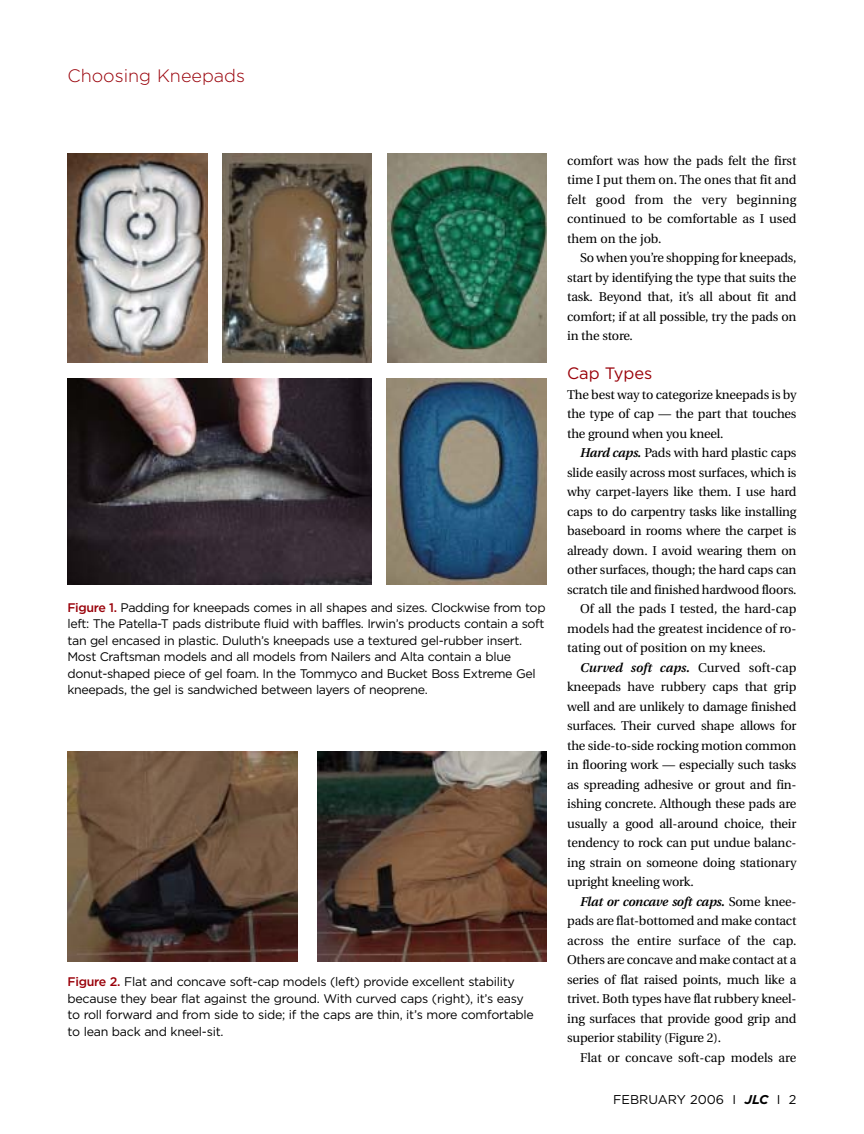
<style>
.page{position:relative;width:864px;height:1134px;background:#fff}
.page>*{position:absolute;margin:0;border:0;box-sizing:border-box;transform-origin:0 0}
.t1{font:300 18px "Gotham";color:#990009}
.t2{font:16.5px "Gotham";letter-spacing:-.005em;color:#990009}
.t3{font:12.75px/19.5px "Utopia";letter-spacing:-.015em;color:#000;text-align:justify}
.t4{font:italic 600 12.75px "Utopia";letter-spacing:-.015em;color:#000}
.t5{font:12.75px "Utopia";letter-spacing:.005em;color:#000}
.t6{font:italic 600 12.75px "Utopia";letter-spacing:.005em;color:#000}
.t7{font:12.75px "Gotham";color:#000}
.t8{font:12.45px/16.5px "Gotham";letter-spacing:-.03em;color:#000}
.s1{font-weight:500;color:#990009}
.s2{font-weight:600;font-style:italic}
.s3{font-weight:400;font-style:normal}
.s4{font-weight:700;font-style:italic}
</style>
<div class="page">
<img style="left:223px;top:154px;width:148px;height:209px">
<img style="left:68px;top:154px;width:140px;height:209px">
<img style="left:388px;top:154px;width:159px;height:209px">
<img style="left:68px;top:752px;width:229px;height:209px">
<img style="left:317px;top:752px;width:230px;height:209px">
<img style="left:68px;top:379px;width:303px;height:205px">
<img style="left:386px;top:379px;width:161px;height:205px">
<h1 class="t1" style="left:68px;top:69px;width:179px">Choosing Kneepads</h1>
<p class="t8" style="left:68px;top:600px;width:480px"><span class="s1">Figure 1.</span> Padding for kneepads comes in all shapes and sizes. Clockwise from top left: The Patella-T pads distribute fluid with baffles. Irwin’s products contain a soft tan gel encased in plastic. Duluth’s kneepads use a textured gel-rubber insert.<br>Most Craftsman models and all models from Nailers and Alta contain a blue donut-shaped piece of gel foam. In the Tommyco and Bucket Boss Extreme Gel kneepads, the gel is sandwiched between layers of neoprene.</p>
<p class="t8" style="left:68px;top:975px;width:468px"><span class="s1">Figure 2.</span> Flat and concave soft-cap models (left) provide excellent stability because they bear flat against the ground. With curved caps (right), it’s easy to roll forward and from side to side; if the caps are thin, it’s more comfortable to lean back and kneel-sit.</p>
<p class="t3" style="left:567px;top:152px;width:231px">comfort was how the pads felt the first time I put them on. The ones that fit and felt good from the very beginning continued to be comfortable as I used them on the job.</p>
<p class="t3" style="left:567px;top:250px;width:231px;text-indent:13px">So when you’re shopping for kneepads, start by identifying the type that suits the task. Beyond that, it’s all about fit and comfort; if at all possible, try the pads on in the store.</p>
<p class="t2" style="left:567px;top:367px;width:87px">Cap Types</p>
<p class="t3" style="left:567px;top:386px;width:231px">The best way to categorize kneepads is by the type of cap — the part that touches the ground when you kneel.</p>
<p class="t3" style="left:580px;top:445px;width:218px"><span class="s2">Hard caps.</span> Pads with hard plastic caps</p>
<p class="t3" style="left:567px;top:464px;width:231px">slide easily across most surfaces, which is</p>
<p class="t3" style="left:567px;top:484px;width:231px">why carpet-layers like them. I use hard</p>
<p class="t3" style="left:567px;top:503px;width:231px">caps to do carpentry tasks like installing</p>
<p class="t3" style="left:567px;top:523px;width:231px">baseboard in rooms where the carpet is</p>
<p class="t3" style="left:567px;top:542px;width:231px">already down. I avoid wearing them on</p>
<p class="t3" style="left:567px;top:562px;width:231px">other surfaces, though; the hard caps can</p>
<p class="t3" style="left:567px;top:581px;width:231px">scratch tile and finished hardwood floors.</p>
<p class="t3" style="left:580px;top:601px;width:218px">Of all the pads I tested, the hard-cap</p>
<p class="t3" style="left:567px;top:620px;width:231px">models had the greatest incidence of ro-</p>
<p class="t3" style="left:567px;top:640px;width:200px">tating out of position on my knees.</p>
<p class="t6" style="left:580px;top:663px;width:218px">Curved soft caps. <span class="s3">Curved soft-cap</span></p>
<p class="t3" style="left:567px;top:679px;width:231px">kneepads have rubbery caps that grip</p>
<p class="t3" style="left:567px;top:698px;width:231px">well and are unlikely to damage finished</p>
<p class="t3" style="left:567px;top:718px;width:231px">surfaces. Their curved shape allows for</p>
<p class="t3" style="left:567px;top:737px;width:231px">the side-to-side rocking motion common</p>
<p class="t3" style="left:567px;top:757px;width:231px">in flooring work — especially such tasks</p>
<p class="t3" style="left:567px;top:776px;width:231px">as spreading adhesive or grout and fin-</p>
<p class="t3" style="left:567px;top:796px;width:231px">ishing concrete. Although these pads are</p>
<p class="t3" style="left:567px;top:815px;width:231px">usually a good all-around choice, their</p>
<p class="t3" style="left:567px;top:835px;width:231px">tendency to rock can put undue balanc-</p>
<p class="t3" style="left:567px;top:854px;width:231px">ing strain on someone doing stationary</p>
<p class="t3" style="left:567px;top:874px;width:128px">upright kneeling work.</p>
<p class="t4" style="left:580px;top:897px;width:218px">Flat or concave soft caps. <span class="s3">Some knee-</span></p>
<p class="t3" style="left:567px;top:913px;width:231px">pads are flat-bottomed and make contact</p>
<p class="t5" style="left:567px;top:936px;width:231px">across the entire surface of the cap.</p>
<p class="t3" style="left:567px;top:952px;width:231px">Others are concave and make contact at a</p>
<p class="t3" style="left:567px;top:971px;width:231px">series of flat raised points, much like a</p>
<p class="t3" style="left:567px;top:991px;width:231px">trivet. Both types have flat rubbery kneel-</p>
<p class="t3" style="left:567px;top:1010px;width:231px">ing surfaces that provide good grip and</p>
<p class="t3" style="left:567px;top:1030px;width:155px">superior stability (Figure 2).</p>
<p class="t3" style="left:580px;top:1049px;width:218px">Flat or concave soft-cap models are</p>
<p class="t7" style="left:613px;top:1094px;width:185px">FEBRUARY 2006 I <span class="s4">JLC</span> I 2</p>
</div>
